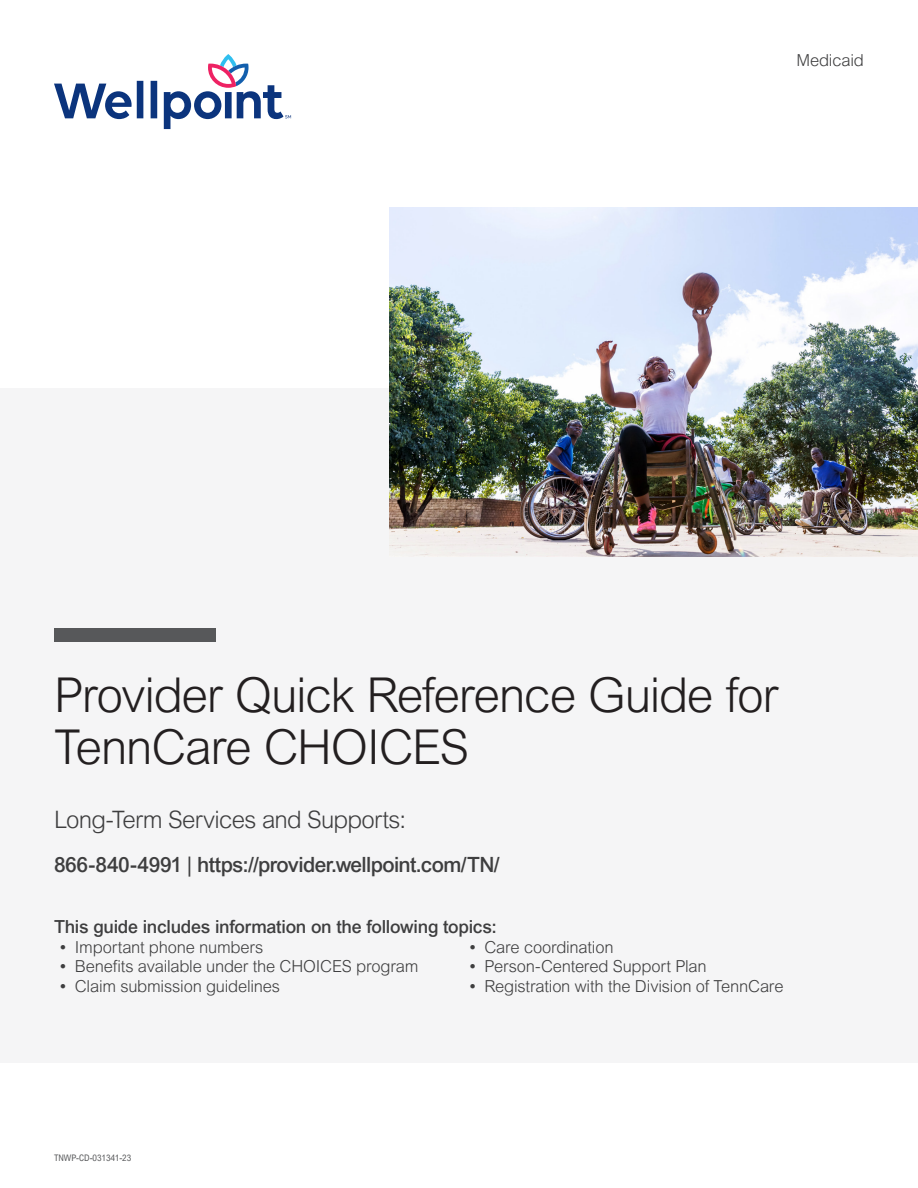
<style>
.page{position:relative;width:918px;height:1188px;background:#fff}
.page>*{position:absolute;margin:0;border:0;box-sizing:border-box;transform-origin:0 0}
.PR_Main_Headline{font:300 48px/52.5px "Arial MT Pro";letter-spacing:-.03em;color:#231f20}
.PR_Section_Headline{font:300 24px "Arial MT Pro";letter-spacing:-.03em;color:#3e3e3f}
.PR_Section_Headline-2{font:500 21px "Arial MT Pro";letter-spacing:-.03em;color:#3e3e3f}
.PR_Subhead{font:500 18px "Arial MT Pro";letter-spacing:-.015em;color:#3e3e3f}
.PR_Body_Copy{font:300 16.5px "Arial MT Pro";letter-spacing:-.01em;color:#3e3e3f}
.PR_Disclosure{font:condensed 9px "Arial MT Pro";letter-spacing:-.005em;color:#57585a}
.s1{font-weight:400}
.s2{font-weight:500}
</style>
<div class="page">
<div style="left:0;top:388px;width:918px;height:675px;background:#f5f5f6"></div>
<img style="left:389px;top:207px;width:529px;height:350px">
<div style="left:54px;top:629px;width:162px;height:13px;background:#57585a"></div>
<svg style="left:54px;top:54px;width:237px;height:75px"></svg>
<p class="PR_Body_Copy" style="left:796px;top:51px;width:69px">Medicaid</p>
<p class="PR_Main_Headline" style="left:54px;top:670px;width:726px">Provider Quick Reference Guide for<br>TennCare CHOICES</p>
<p class="PR_Section_Headline" style="left:54px;top:806px;width:354px">Long-Term Services and Supports:</p>
<p class="PR_Section_Headline-2" style="left:54px;top:853px;width:447px">866-840-4991 <span class="s1">|</span> https://provider.wellpoint.com/TN/</p>
<p class="PR_Subhead" style="left:54px;top:916px;width:444px">This guide includes information on the following topics:</p>
<p class="PR_Body_Copy" style="left:60px;top:937px;width:205px"><span class="s2">•</span> Important phone numbers</p>
<p class="PR_Body_Copy" style="left:60px;top:957px;width:360px"><span class="s2">•</span> Benefits available under the CHOICES program</p>
<p class="PR_Body_Copy" style="left:60px;top:976px;width:221px"><span class="s2">•</span> Claim submission guidelines</p>
<p class="PR_Body_Copy" style="left:470px;top:937px;width:145px"><span class="s2">•</span> Care coordination</p>
<p class="PR_Body_Copy" style="left:470px;top:957px;width:239px"><span class="s2">•</span> Person-Centered Support Plan</p>
<p class="PR_Body_Copy" style="left:470px;top:976px;width:315px"><span class="s2">•</span> Registration with the Division of TennCare</p>
<p class="PR_Disclosure" style="left:54px;top:1152px;width:79px">TNWP-CD-031341-23</p>
</div>
